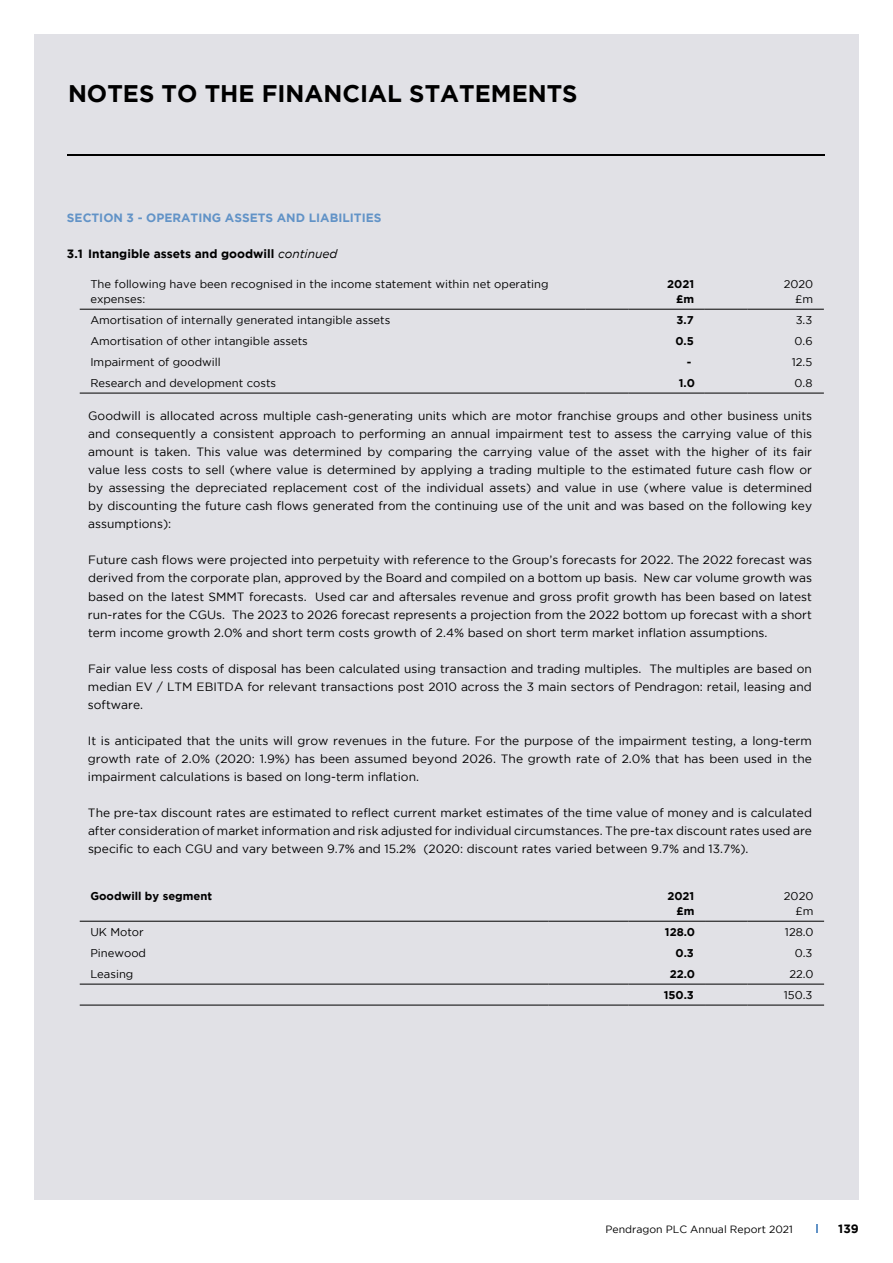
<style>
.page{position:relative;width:893px;height:1263px;background:#fff}
.page>*{position:absolute;margin:0;border:0;box-sizing:border-box;transform-origin:0 0}
.t1{font:700 24px "Gotham";color:#000}
.t2{font:12px/18px "Gotham";color:#000;text-align:justify}
.t3{font:700 12px "Gotham";color:#000}
.t4{font:700 12px "Gotham";color:#6293c7}
.t5{font:11.25px/15px "Gotham";color:#000;text-align:right}
.t6{font:700 11.25px/15px "Gotham";color:#000;text-align:right}
.t7{font:10.5px "Gotham";color:#000}
.s1{font-weight:400;font-style:italic}
</style>
<div class="page">
<div style="left:34px;top:34px;width:825px;height:1165px;background:#e1e1e6"></div>
<hr style="left:67px;top:155px;width:758px;height:1px;background:#000">
<hr style="left:80px;top:309px;width:506px;height:1px;background:#000">
<hr style="left:586px;top:309px;width:42px;height:1px;background:#000">
<hr style="left:628px;top:309px;width:77px;height:1px;background:#000">
<hr style="left:705px;top:309px;width:42px;height:1px;background:#000">
<hr style="left:747px;top:309px;width:77px;height:1px;background:#000">
<hr style="left:80px;top:393px;width:506px;height:1px;background:#000">
<hr style="left:586px;top:393px;width:42px;height:1px;background:#000">
<hr style="left:628px;top:393px;width:77px;height:1px;background:#000">
<hr style="left:705px;top:393px;width:42px;height:1px;background:#000">
<hr style="left:747px;top:393px;width:77px;height:1px;background:#000">
<hr style="left:80px;top:921px;width:469px;height:1px;background:#000">
<hr style="left:549px;top:921px;width:79px;height:1px;background:#000">
<hr style="left:628px;top:921px;width:77px;height:1px;background:#000">
<hr style="left:705px;top:921px;width:42px;height:1px;background:#000">
<hr style="left:747px;top:921px;width:77px;height:1px;background:#000">
<hr style="left:80px;top:984px;width:469px;height:1px;background:#000">
<hr style="left:549px;top:984px;width:79px;height:1px;background:#000">
<hr style="left:628px;top:984px;width:77px;height:1px;background:#000">
<hr style="left:705px;top:984px;width:42px;height:1px;background:#000">
<hr style="left:747px;top:984px;width:77px;height:1px;background:#000">
<hr style="left:80px;top:1005px;width:469px;height:1px;background:#000">
<hr style="left:549px;top:1005px;width:79px;height:1px;background:#000">
<hr style="left:628px;top:1005px;width:77px;height:1px;background:#000">
<hr style="left:705px;top:1005px;width:42px;height:1px;background:#000">
<hr style="left:747px;top:1005px;width:77px;height:1px;background:#000">
<h1 class="t1" style="left:68px;top:79px;width:511px">NOTES TO THE FINANCIAL STATEMENTS</h1>
<p class="t4" style="left:67px;top:211px;width:316px">SECTION 3 - OPERATING ASSETS AND LIABILITIES</p>
<p class="t3" style="left:67px;top:247px;width:272px">3.1 Intangible assets and goodwill <span class="s1">continued</span></p>
<p class="t5" style="left:90px;top:276px;width:460px;text-align:left">The following have been recognised in the income statement within net operating expenses:</p>
<p class="t6" style="left:667px;top:276px;width:28px">2021 £m</p>
<p class="t5" style="left:784px;top:276px;width:31px">2020 £m</p>
<p class="t5" style="left:90px;top:312px;width:302px">Amortisation of internally generated intangible assets</p>
<p class="t6" style="left:677px;top:312px;width:19px">3.7</p>
<p class="t5" style="left:796px;top:312px;width:18px">3.3</p>
<p class="t5" style="left:90px;top:333px;width:219px">Amortisation of other intangible assets</p>
<p class="t6" style="left:675px;top:333px;width:20px">0.5</p>
<p class="t5" style="left:795px;top:333px;width:20px">0.6</p>
<p class="t5" style="left:90px;top:354px;width:132px">Impairment of goodwill</p>
<p class="t6" style="left:687px;top:354px;width:6px">-</p>
<p class="t5" style="left:792px;top:354px;width:22px">12.5</p>
<p class="t5" style="left:90px;top:375px;width:187px">Research and development costs</p>
<p class="t6" style="left:679px;top:375px;width:18px">1.0</p>
<p class="t5" style="left:795px;top:375px;width:19px">0.8</p>
<p class="t2" style="left:88px;top:407px;width:726px">Goodwill is allocated across multiple cash-generating units which are motor franchise groups and other business units and consequently a consistent approach to performing an annual impairment test to assess the carrying value of this amount is taken. This value was determined by comparing the carrying value of the asset with the higher of its fair value less costs to sell (where value is determined by applying a trading multiple to the estimated future cash flow or by assessing the depreciated replacement cost of the individual assets) and value in use (where value is determined by discounting the future cash flows generated from the continuing use of the unit and was based on the following key assumptions):</p>
<p class="t2" style="left:88px;top:551px;width:726px">Future cash flows were projected into perpetuity with reference to the Group’s forecasts for 2022. The 2022 forecast was derived from the corporate plan, approved by the Board and compiled on a bottom up basis. New car volume growth was based on the latest SMMT forecasts. Used car and aftersales revenue and gross profit growth has been based on latest run-rates for the CGUs. The 2023 to 2026 forecast represents a projection from the 2022 bottom up forecast with a short term income growth 2.0% and short term costs growth of 2.4% based on short term market inflation assumptions.</p>
<p class="t2" style="left:88px;top:659px;width:725px">Fair value less costs of disposal has been calculated using transaction and trading multiples. The multiples are based on median EV / LTM EBITDA for relevant transactions post 2010 across the 3 main sectors of Pendragon: retail, leasing and software.</p>
<p class="t2" style="left:88px;top:731px;width:725px">It is anticipated that the units will grow revenues in the future. For the purpose of the impairment testing, a long-term growth rate of 2.0% (2020: 1.9%) has been assumed beyond 2026. The growth rate of 2.0% that has been used in the impairment calculations is based on long-term inflation.</p>
<p class="t2" style="left:88px;top:803px;width:725px">The pre-tax discount rates are estimated to reflect current market estimates of the time value of money and is calculated after consideration of market information and risk adjusted for individual circumstances. The pre-tax discount rates used are specific to each CGU and vary between 9.7% and 15.2% (2020: discount rates varied between 9.7% and 13.7%).</p>
<p class="t6" style="left:90px;top:888px;width:123px">Goodwill by segment</p>
<p class="t6" style="left:667px;top:888px;width:28px">2021 £m</p>
<p class="t5" style="left:784px;top:888px;width:31px">2020 £m</p>
<p class="t5" style="left:90px;top:924px;width:55px">UK Motor</p>
<p class="t6" style="left:665px;top:924px;width:32px">128.0</p>
<p class="t5" style="left:785px;top:924px;width:30px">128.0</p>
<p class="t5" style="left:90px;top:945px;width:57px">Pinewood</p>
<p class="t6" style="left:676px;top:945px;width:20px">0.3</p>
<p class="t5" style="left:795px;top:945px;width:19px">0.3</p>
<p class="t5" style="left:90px;top:966px;width:45px">Leasing</p>
<p class="t6" style="left:670px;top:966px;width:27px">22.0</p>
<p class="t5" style="left:789px;top:966px;width:26px">22.0</p>
<p class="t6" style="left:664px;top:987px;width:32px">150.3</p>
<p class="t5" style="left:784px;top:987px;width:30px">150.3</p>
<p class="t7" style="left:605px;top:1224px;width:189px">Pendragon PLC Annual Report 2021</p>
<p class="t3" style="left:838px;top:1222px;width:22px">139</p>
</div>
